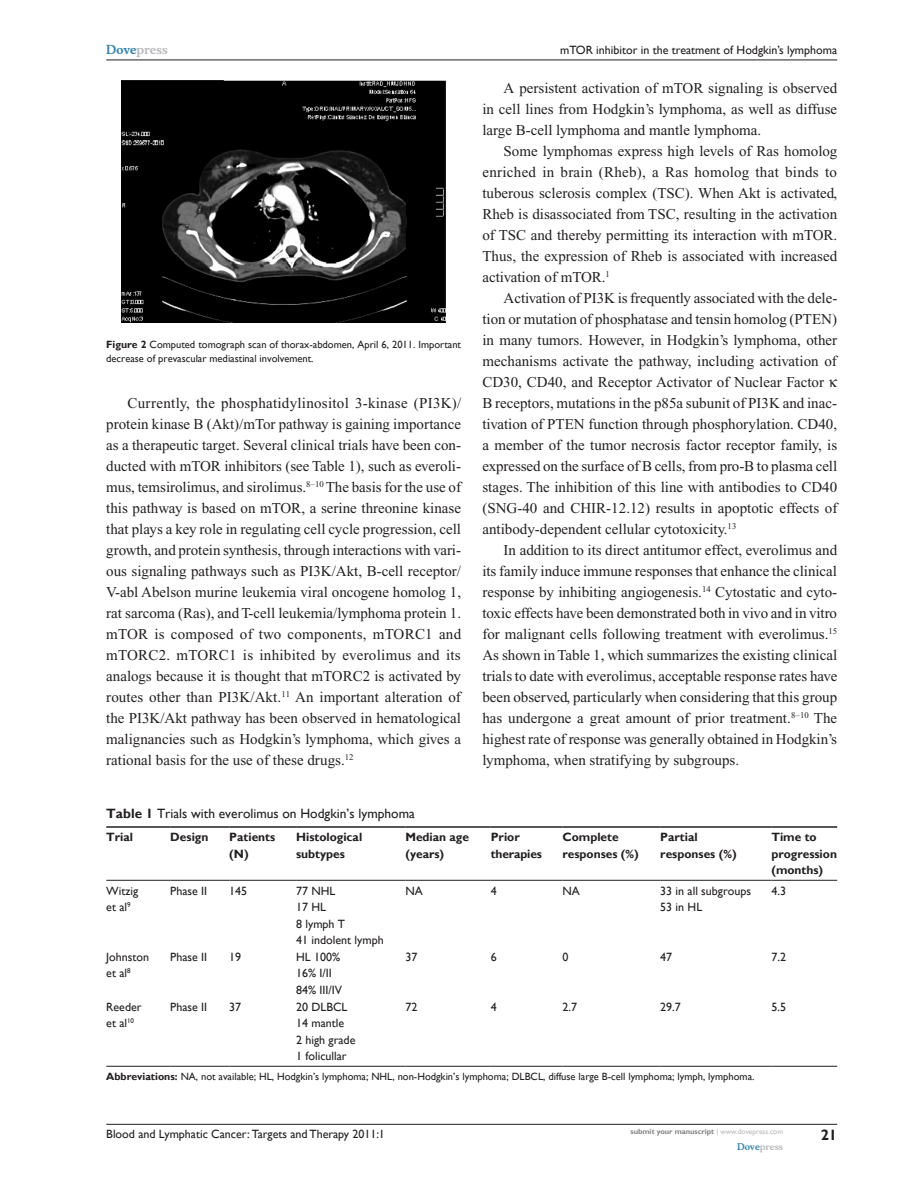
<style>
.page{position:relative;width:918px;height:1188px;background:#fff}
.page>*{position:absolute;margin:0;border:0;box-sizing:border-box;transform-origin:0 0}
.t1{font:15px/21px "Times New Roman";color:#231f20;text-align:justify}
.t2{font:700 15px "Gill Sans";color:#231f20}
.t3{font:13.5px "Gill Sans";color:#231f20}
.t4{font:12px/16.5px "Gill Sans";color:#231f20}
.t5{font:700 12px/16.5px "Gill Sans";color:#231f20}
.t6{font:700 12px "Musee";color:#b8b9bc}
.t7{font:10.5px/13.5px "Gill Sans";color:#231f20}
.t8{font:700 9px "Musee";color:#b8b9bc}
.t9{font:700 7.5px "Gill Sans";color:#808285}
.s1{color:#3485ae}
.s2{font-weight:700}
.s3{font-weight:400;color:#b8b9bc}
</style>
<div class="page">
<img style="left:122px;top:81px;width:324px;height:242px">
<hr style="left:106px;top:826px;width:64px;height:2px;background:#231f20">
<hr style="left:170px;top:826px;width:59px;height:2px;background:#231f20">
<hr style="left:229px;top:826px;width:67px;height:2px;background:#231f20">
<hr style="left:296px;top:826px;width:109px;height:2px;background:#231f20">
<hr style="left:405px;top:826px;width:86px;height:2px;background:#231f20">
<hr style="left:491px;top:826px;width:72px;height:2px;background:#231f20">
<hr style="left:563px;top:826px;width:97px;height:2px;background:#231f20">
<hr style="left:660px;top:826px;width:111px;height:2px;background:#231f20">
<hr style="left:771px;top:826px;width:66px;height:2px;background:#231f20">
<hr style="left:106px;top:880px;width:64px;height:1px;background:#231f20">
<hr style="left:170px;top:880px;width:59px;height:1px;background:#231f20">
<hr style="left:229px;top:880px;width:67px;height:1px;background:#231f20">
<hr style="left:296px;top:880px;width:109px;height:1px;background:#231f20">
<hr style="left:405px;top:880px;width:86px;height:1px;background:#231f20">
<hr style="left:491px;top:880px;width:72px;height:1px;background:#231f20">
<hr style="left:563px;top:880px;width:97px;height:1px;background:#231f20">
<hr style="left:660px;top:880px;width:111px;height:1px;background:#231f20">
<hr style="left:771px;top:880px;width:66px;height:1px;background:#231f20">
<hr style="left:106px;top:1066px;width:64px;height:1px;background:#231f20">
<hr style="left:170px;top:1066px;width:59px;height:1px;background:#231f20">
<hr style="left:229px;top:1066px;width:67px;height:1px;background:#231f20">
<hr style="left:296px;top:1066px;width:109px;height:1px;background:#231f20">
<hr style="left:405px;top:1066px;width:86px;height:1px;background:#231f20">
<hr style="left:491px;top:1066px;width:72px;height:1px;background:#231f20">
<hr style="left:563px;top:1066px;width:97px;height:1px;background:#231f20">
<hr style="left:660px;top:1066px;width:111px;height:1px;background:#231f20">
<hr style="left:771px;top:1066px;width:66px;height:1px;background:#231f20">
<hr style="left:106px;top:1124px;width:731px;height:1px;background:#231f20">
<hr style="left:106px;top:60px;width:731px;height:1px;background:#231f20">
<p class="t6" style="left:106px;top:43px;width:63px"><span class="s1">Dove</span>press</p>
<p class="t7" style="left:106px;top:338px;width:356px"><span class="s2">Figure 2</span> Computed tomograph scan of thorax-abdomen, April 6, 2011. Important decrease of prevascular mediastinal involvement.</p>
<p class="t1" style="left:106px;top:392px;width:357px;text-indent:21px">Currently, the phosphatidylinositol 3-kinase (PI3K)/ protein kinase B (Akt)/mTor pathway is gaining importance as a therapeutic target. Several clinical trials have been con&shy;ducted with mTOR inhibitors (see Table 1), such as everoli&shy;mus, temsirolimus, and sirolimus.<sup>8–10</sup> The basis for the use of this pathway is based on mTOR, a serine threonine kinase that plays a key role in regulating cell cycle progression, cell growth, and protein synthesis, through interactions with vari&shy;ous signaling pathways such as PI3K/Akt, B-cell receptor/ V-abl Abelson murine leukemia viral oncogene homolog 1, rat sarcoma (Ras), and T-cell leukemia/lymphoma protein 1. mTOR is composed of two components, mTORC1 and mTORC2. mTORC1 is inhibited by everolimus and its analogs because it is thought that mTORC2 is activated by routes other than PI3K/Akt.<sup>11</sup> An important alteration of the PI3K/Akt pathway has been observed in hematological malignancies such as Hodgkin’s lymphoma, which gives a rational basis for the use of these drugs.<sup>12</sup></p>
<p class="t4" style="left:560px;top:42px;width:279px">mTOR inhibitor in the treatment of Hodgkin’s lymphoma</p>
<p class="t1" style="left:482px;top:77px;width:356px;text-indent:21px">A persistent activation of mTOR signaling is observed in cell lines from Hodgkin’s lymphoma, as well as diffuse large B-cell lymphoma and mantle lymphoma.</p>
<p class="t1" style="left:482px;top:140px;width:356px;text-indent:21px">Some lymphomas express high levels of Ras homolog enriched in brain (Rheb), a Ras homolog that binds to tuberous sclerosis complex (TSC). When Akt is activated, Rheb is disassociated from TSC, resulting in the activation of TSC and thereby permitting its interaction with mTOR.<br>Thus, the expression of Rheb is associated with increased activation of mTOR.<sup>1</sup></p>
<p class="t1" style="left:482px;top:287px;width:356px;text-align:left;text-indent:21px">Activation of PI3K is frequently associated with the dele&shy;tion or mutation of phosphatase and tensin homolog (PTEN) in many tumors. However, in Hodgkin’s lymphoma, other mechanisms activate the pathway, including activation of CD30, CD40, and Receptor Activator of Nuclear Factor B receptors, mutations in the p85a subunit of PI3K and inac&shy;tivation of PTEN function through phosphorylation. CD40, a member of the tumor necrosis factor receptor family, is expressed on the surface of B cells, from pro-B to plasma cell stages. The inhibition of this line with antibodies to CD40 (SNG-40 and CHIR-12.12) results in apoptotic effects of antibody-dependent cellular cytotoxicity.<sup>13</sup></p>
<p class="t1" style="left:482px;top:539px;width:357px;text-indent:21px">In addition to its direct antitumor effect, everolimus and its family induce immune responses that enhance the clinical response by inhibiting angiogenesis.<sup>14</sup> Cytostatic and cyto&shy;toxic effects have been demonstrated both in vivo and in vitro for malignant cells following treatment with everolimus.<sup>15<br></sup>As shown in Table 1, which summarizes the existing clinical trials to date with everolimus, acceptable response rates have been observed, particularly when considering that this group has undergone a great amount of prior treatment.<sup>8–10</sup> The highest rate of response was generally obtained in Hodgkin’s lymphoma, when stratifying by subgroups.</p>
<p class="t3" style="left:106px;top:806px;width:310px"><span class="s2">Table 1</span> Trials with everolimus on Hodgkin’s lymphoma</p>
<p class="t5" style="left:106px;top:829px;width:28px">Trial</p>
<p class="t5" style="left:170px;top:829px;width:40px">Design</p>
<p class="t5" style="left:229px;top:829px;width:47px">Patients (N)</p>
<p class="t5" style="left:296px;top:829px;width:68px">Histological subtypes</p>
<p class="t5" style="left:405px;top:829px;width:65px">Median age (years)</p>
<p class="t5" style="left:491px;top:829px;width:53px">Prior therapies</p>
<p class="t5" style="left:563px;top:829px;width:78px">Complete responses (%)</p>
<p class="t5" style="left:660px;top:829px;width:78px">Partial responses (%)</p>
<p class="t5" style="left:771px;top:829px;width:67px">Time to progression (months)</p>
<p class="t4" style="left:106px;top:883px;width:33px">Witzig et al<sup>9</sup></p>
<p class="t4" style="left:170px;top:883px;width:38px">Phase II</p>
<p class="t4" style="left:229px;top:883px;width:19px">145</p>
<p class="t4" style="left:296px;top:883px;width:89px">77 NHL<br>17 HL<br>8 lymph T<br>41 indolent lymph</p>
<p class="t4" style="left:405px;top:883px;width:19px">NA</p>
<p class="t4" style="left:491px;top:883px;width:7px">4</p>
<p class="t4" style="left:563px;top:883px;width:19px">NA</p>
<p class="t4" style="left:660px;top:883px;width:92px">33 in all subgroups<br>53 in HL</p>
<p class="t4" style="left:771px;top:883px;width:16px">4.3</p>
<p class="t4" style="left:106px;top:949px;width:44px">Johnston et al<sup>8</sup></p>
<p class="t4" style="left:170px;top:949px;width:38px">Phase II</p>
<p class="t4" style="left:229px;top:949px;width:13px">19</p>
<p class="t4" style="left:296px;top:949px;width:48px">HL 100%<br>16% I/II<br>84% III/IV</p>
<p class="t4" style="left:405px;top:949px;width:13px">37</p>
<p class="t4" style="left:491px;top:949px;width:7px">6</p>
<p class="t4" style="left:563px;top:949px;width:7px">0</p>
<p class="t4" style="left:660px;top:949px;width:13px">47</p>
<p class="t4" style="left:771px;top:949px;width:16px">7.2</p>
<p class="t4" style="left:106px;top:999px;width:37px">Reeder et al<sup>10</sup></p>
<p class="t4" style="left:170px;top:999px;width:38px">Phase II</p>
<p class="t4" style="left:229px;top:999px;width:13px">37</p>
<p class="t4" style="left:296px;top:999px;width:61px">20 DLBCL<br>14 mantle<br>2 high grade<br>1 folicullar</p>
<p class="t4" style="left:405px;top:999px;width:13px">72</p>
<p class="t4" style="left:491px;top:999px;width:7px">4</p>
<p class="t4" style="left:563px;top:999px;width:16px">2.7</p>
<p class="t4" style="left:660px;top:999px;width:22px">29.7</p>
<p class="t4" style="left:771px;top:999px;width:16px">5.5</p>
<p class="t7" style="left:106px;top:1069px;width:650px"><span class="s2">Abbreviations:</span> NA, not available; HL, Hodgkin’s lymphoma; NHL, non-Hodgkin’s lymphoma; DLBCL, diffuse large B-cell lymphoma; lymph, lymphoma.</p>
<p class="t4" style="left:106px;top:1126px;width:280px">Blood and Lymphatic Cancer: Targets and Therapy 2011:1</p>
<p class="t9" style="left:631px;top:1127px;width:154px">submit your manuscript <span class="s3">| www.dovepress.com</span></p>
<p class="t8" style="left:737px;top:1141px;width:48px"><span class="s1">Dove</span>press</p>
<p class="t2" style="left:821px;top:1126px;width:18px">21</p>
</div>
